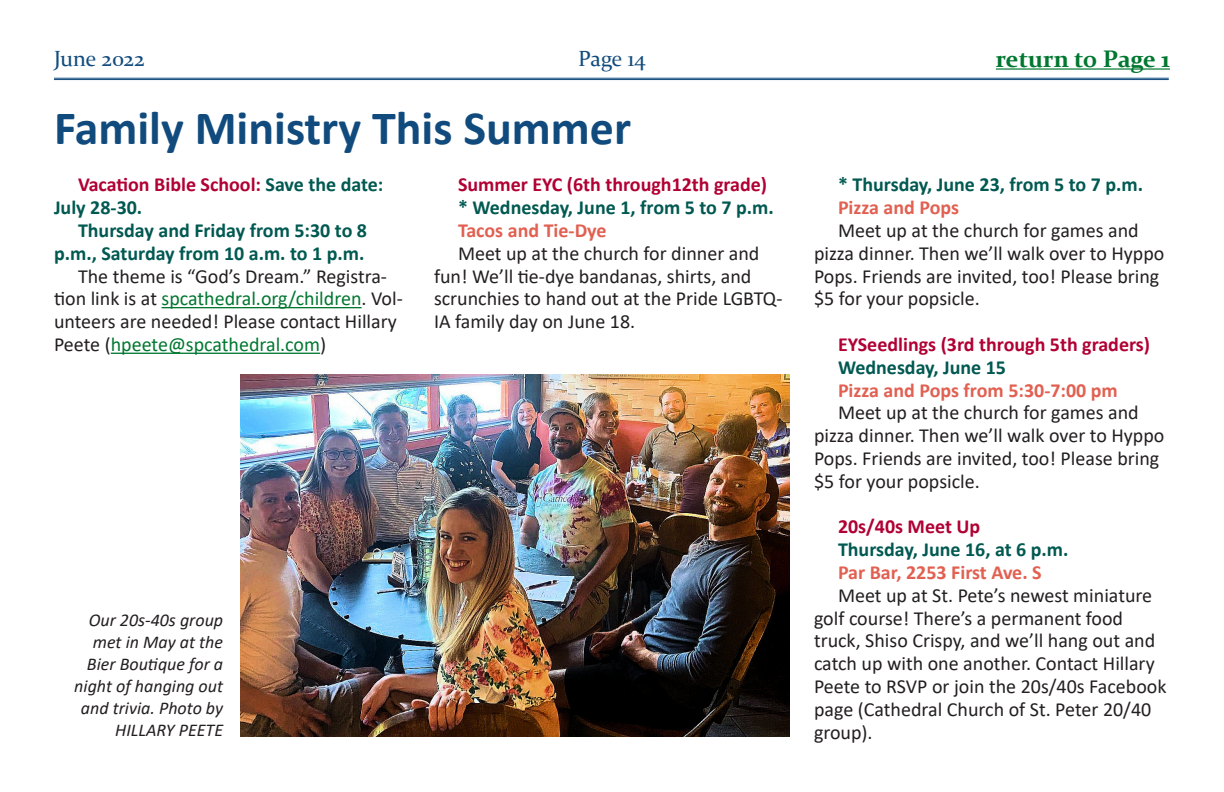
<style>
.page{position:relative;width:1224px;height:792px;background:#fff}
.page>*{position:absolute;margin:0;border:0;box-sizing:border-box;transform-origin:0 0}
.Main_Header{font:700 48px "Calibri";color:#114b7d}
.t1{font:700 24px "Constantia";color:#007730}
.t2{font:22px "Constantia";color:#114b7d}
.BTI_-_1_column{font:20px/22.8px "Calibri";color:#231f20}
.BTI_-_1_column-2{font:700 20px/22.8px "Calibri";color:#005951}
.BTI_-_1_column-3{font:700 20px "Calibri";color:#b10034}
.BTI_-_1_column-4{font:700 20px "Calibri";color:#e16051}
.Captions{font:italic 18px/22px "Calibri";color:#231f20;text-align:right}
.s1{color:#b10034}
.s2{color:#007730}
</style>
<div class="page">
<hr style="left:54px;top:78px;width:1115px;height:1px;background:#114b7d">
<hr style="left:54px;top:79px;width:1115px;height:1px;background:#114b7d">
<hr style="left:996px;top:68px;width:174px;height:2px;background:#007730">
<hr style="left:162px;top:307px;width:200px;height:1px;background:#007730">
<hr style="left:111px;top:353px;width:209px;height:1px;background:#007730">
<img style="left:240px;top:374px;width:550px;height:363px">
<p class="t2" style="left:54px;top:43px;width:92px">June 2022</p>
<p class="t2" style="left:578px;top:43px;width:69px">Page 14</p>
<p class="t1" style="left:996px;top:43px;width:176px">return to Page 1</p>
<p class="Main_Header" style="left:54px;top:94px;width:579px">Family Ministry This Summer</p>
<p class="BTI_-_1_column-2" style="left:54px;top:173px;width:331px;text-indent:24px"><span class="s1">Vacation Bible School:</span> Save the date:<br>July 28-30.</p>
<p class="BTI_-_1_column-2" style="left:54px;top:219px;width:315px;text-align:right">Thursday and Friday from 5:30 to 8 p.m., Saturday from 10 a.m. to 1 p.m.</p>
<p class="BTI_-_1_column" style="left:54px;top:264px;width:350px;text-indent:24px">The theme is “God’s Dream.” Registra&shy;tion link is at <span class="s2">spcathedral.org/children</span>. Vol&shy;unteers are needed! Please contact Hillary Peete (<span class="s2">hpeete@spcathedral.com</span>)</p>
<p class="BTI_-_1_column-2" style="left:838px;top:173px;width:307px">* Thursday, June 23, from 5 to 7 p.m.</p>
<p class="BTI_-_1_column-4" style="left:838px;top:193px;width:123px">Pizza and Pops</p>
<p class="BTI_-_1_column" style="left:814px;top:218px;width:352px;text-indent:24px">Meet up at the church for games and pizza dinner. Then we’ll walk over to Hyppo Pops. Friends are invited, too! Please bring $5 for your popsicle.</p>
<p class="BTI_-_1_column-3" style="left:838px;top:330px;width:314px">EYSeedlings (3rd through 5th graders)</p>
<p class="BTI_-_1_column-2" style="left:838px;top:355px;width:170px">Wednesday, June 15</p>
<p class="BTI_-_1_column-4" style="left:838px;top:376px;width:281px">Pizza and Pops from 5:30-7:00 pm</p>
<p class="BTI_-_1_column" style="left:814px;top:401px;width:352px;text-indent:24px">Meet up at the church for games and pizza dinner. Then we’ll walk over to Hyppo Pops. Friends are invited, too! Please bring $5 for your popsicle.</p>
<p class="BTI_-_1_column-3" style="left:838px;top:513px;width:144px">20s/40s Meet Up</p>
<p class="BTI_-_1_column-2" style="left:838px;top:538px;width:232px">Thursday, June 16, at 6 p.m.</p>
<p class="BTI_-_1_column-4" style="left:838px;top:558px;width:205px">Par Bar, 2253 First Ave. S</p>
<p class="BTI_-_1_column" style="left:814px;top:583px;width:354px;text-indent:24px">Meet up at St. Pete’s newest miniature golf course! There’s a permanent food truck, Shiso Crispy, and we’ll hang out and catch up with one another. Contact Hillary Peete to RSVP or join the 20s/40s Facebook page (Cathedral Church of St. Peter 20/40 group).</p>
<p class="BTI_-_1_column-3" style="left:458px;top:171px;width:311px">Summer EYC (6th through12th grade)</p>
<p class="BTI_-_1_column-2" style="left:458px;top:196px;width:317px">* Wednesday, June 1, from 5 to 7 p.m.</p>
<p class="BTI_-_1_column-4" style="left:458px;top:216px;width:150px">Tacos and Tie-Dye</p>
<p class="BTI_-_1_column" style="left:434px;top:241px;width:350px;text-indent:24px">Meet up at the church for dinner and fun! We’ll tie-dye bandanas, shirts, and scrunchies to hand out at the Pride LGBTQ-IA family day on June 18.</p>
<p class="Captions" style="left:74px;top:608px;width:150px">Our 20s-40s group met in May at the<br>Bier Boutique for a night of hanging out and trivia. Photo by<br>HILLARY PEETE</p>
</div>
